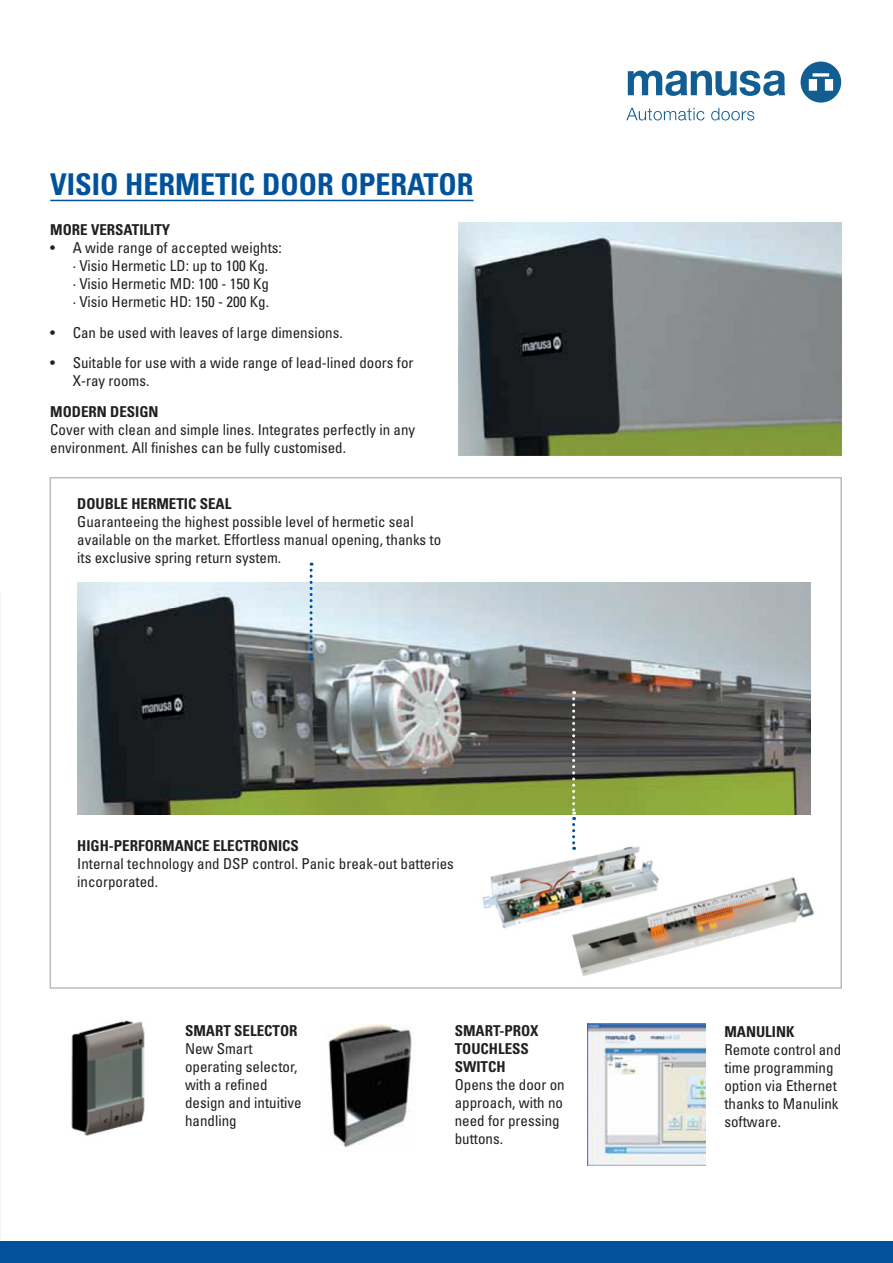
<style>
.page{position:relative;width:893px;height:1263px;background:#fff}
.page>*{position:absolute;margin:0;border:0;box-sizing:border-box;transform-origin:0 0}
.X-Head{font:700 condensed 30px "Univers";color:#01529a}
.Body{font:condensed 15px/18px "Univers";color:#231f20}
.Body-2{font:700 condensed 15px/18px "Univers";color:#231f20}
</style>
<div class="page">
<div style="left:0;top:1242px;width:893px;height:21px;background:#01529a"></div>
<img style="left:0;top:591px;width:1px;height:651px">
<img style="left:482px;top:836px;width:332px;height:140px">
<hr style="left:50px;top:200px;width:424px;height:1px;background:#01529a">
<img style="left:458px;top:222px;width:383px;height:233px">
<img style="left:77px;top:583px;width:733px;height:232px">
<svg style="left:310px;top:563px;width:3px;height:98px"></svg>
<svg style="left:572px;top:691px;width:3px;height:159px"></svg>
<img style="left:71px;top:1020px;width:74px;height:116px">
<img style="left:328px;top:1025px;width:85px;height:122px">
<img style="left:588px;top:1023px;width:117px;height:143px">
<svg style="left:800px;top:62px;width:41px;height:41px"></svg>
<svg style="left:628px;top:71px;width:157px;height:25px"></svg>
<svg style="left:626px;top:108px;width:78px;height:12px"></svg>
<svg style="left:711px;top:108px;width:43px;height:12px"></svg>
<p class="X-Head" style="left:50px;top:166px;width:425px">VISIO HERMETIC DOOR OPERATOR</p>
<p class="Body-2" style="left:50px;top:220px;width:121px">MORE VERSATILITY</p>
<p class="Body" style="left:73px;top:238px;width:211px;text-indent:-22px">• A wide range of accepted weights: · Visio Hermetic LD: up to 100 Kg.<br>· Visio Hermetic MD: 100 - 150 Kg<br>· Visio Hermetic HD: 150 - 200 Kg.</p>
<p class="Body" style="left:50px;top:323px;width:294px">• Can be used with leaves of large dimensions.</p>
<p class="Body" style="left:73px;top:353px;width:342px;text-indent:-22px">• Suitable for use with a wide range of lead-lined doors for<br>X-ray rooms.</p>
<p class="Body-2" style="left:50px;top:402px;width:110px">MODERN DESIGN</p>
<p class="Body" style="left:50px;top:420px;width:366px">Cover with clean and simple lines. Integrates perfectly in any environment. All finishes can be fully customised.</p>
<p class="Body-2" style="left:77px;top:495px;width:156px">DOUBLE HERMETIC SEAL</p>
<p class="Body" style="left:77px;top:512px;width:366px">Guaranteeing the highest possible level of hermetic seal available on the market. Effortless manual opening, thanks to its exclusive spring return system.</p>
<p class="Body-2" style="left:77px;top:836px;width:223px">HIGH-PERFORMANCE ELECTRONICS</p>
<p class="Body" style="left:77px;top:854px;width:378px">Internal technology and DSP control. Panic break-out batteries incorporated.</p>
<p class="Body-2" style="left:185px;top:1022px;width:114px">SMART SELECTOR</p>
<p class="Body" style="left:185px;top:1040px;width:118px">New Smart operating selector, with a refined design and intuitive handling</p>
<p class="Body-2" style="left:455px;top:1022px;width:85px">SMART-PROX<br>TOUCHLESS<br>SWITCH</p>
<p class="Body" style="left:455px;top:1076px;width:111px">Opens the door on approach, with no need for pressing buttons.</p>
<p class="Body-2" style="left:724px;top:1022px;width:72px">MANULINK</p>
<p class="Body" style="left:724px;top:1040px;width:118px">Remote control and time programming option via Ethernet thanks to Manulink software.</p>
</div>
